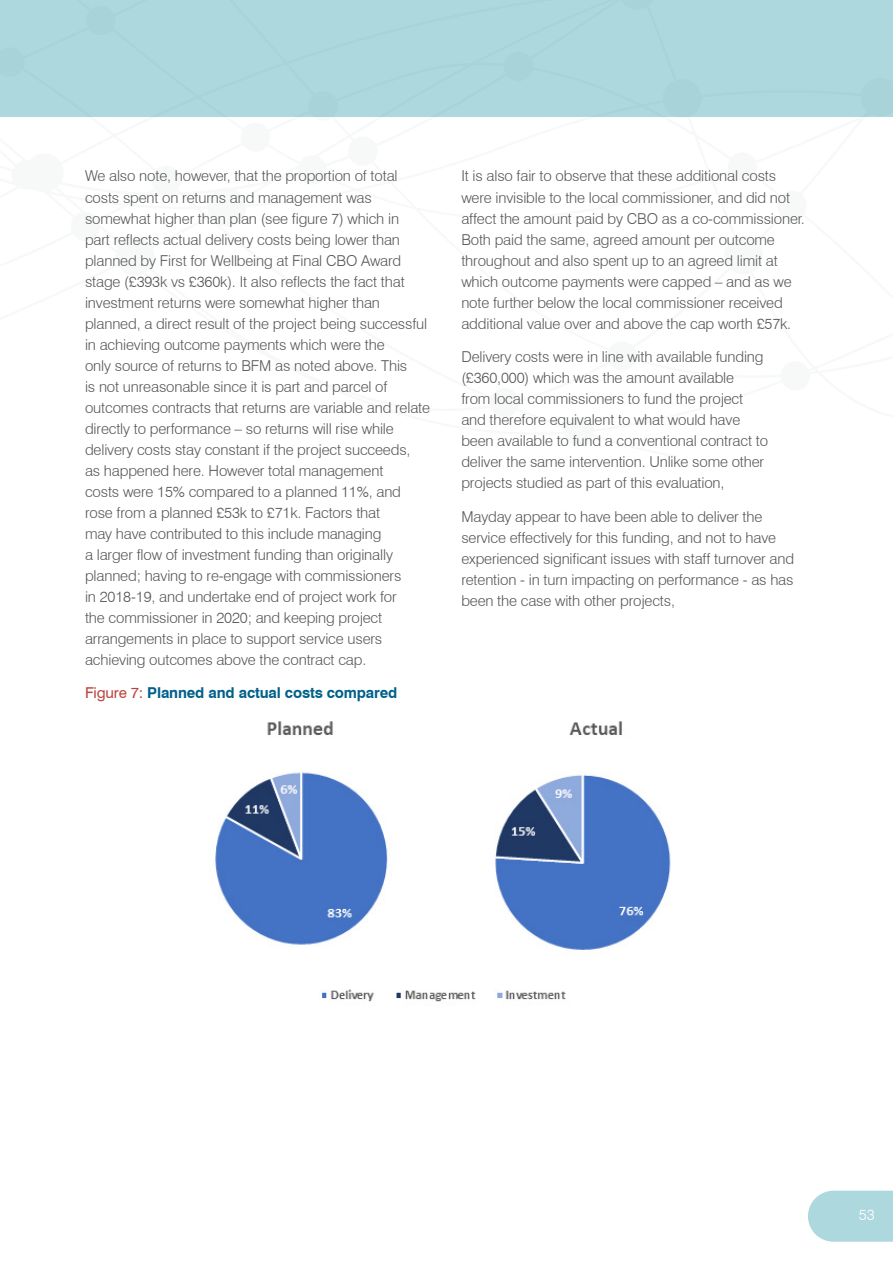
<style>
.page{position:relative;width:893px;height:1263px;background:#fff}
.page>*{position:absolute;margin:0;border:0;box-sizing:border-box;transform-origin:0 0}
.Body_Copy__P{font:300 15px/21px "Swiss 721 BT";letter-spacing:-.01em;color:#575757}
.Figure_Table_Heading__P{font:700 15px "Swiss 721 BT";letter-spacing:-.01em;color:#00618a}
.t1{font:300 15px "Swiss 721 BT";color:#fff}
.s1{font-family:"Swiss 721";font-weight:400;color:#bd423b}
</style>
<div class="page">
<div style="left:1px;top:0;width:892px;height:117px;background:#add9de"></div>
<svg style="left:0;top:0;width:1px;height:117px"></svg>
<img style="left:215px;top:721px;width:456px;height:281px">
<svg style="left:808px;top:1191px;width:85px;height:51px;background:#b2dbe0"></svg>
<p class="Body_Copy__P" style="left:85px;top:166px;width:347px">We also note, however, that the proportion of total costs spent on returns and management was somewhat higher than plan (see figure 7) which in<br>part reflects actual delivery costs being lower than planned by First for Wellbeing at Final CBO Award stage (£393k vs £360k). It also reflects the fact that investment returns were somewhat higher than planned, a direct result of the project being successful in achieving outcome payments which were the<br>only source of returns to BFM as noted above. This<br>is not unreasonable since it is part and parcel of outcomes contracts that returns are variable and relate directly to performance – so returns will rise while delivery costs stay constant if the project succeeds,<br>as happened here. However total management<br>costs were 15% compared to a planned 11%, and rose from a planned £53k to £71k. Factors that<br>may have contributed to this include managing<br>a larger flow of investment funding than originally planned; having to re-engage with commissioners<br>in 2018-19, and undertake end of project work for<br>the commissioner in 2020; and keeping project arrangements in place to support service users achieving outcomes above the contract cap.</p>
<p class="Body_Copy__P" style="left:461px;top:166px;width:345px">It is also fair to observe that these additional costs were invisible to the local commissioner, and did not affect the amount paid by CBO as a co-commissioner.<br>Both paid the same, agreed amount per outcome throughout and also spent up to an agreed limit at which outcome payments were capped – and as we note further below the local commissioner received additional value over and above the cap worth £57k.</p>
<p class="Body_Copy__P" style="left:461px;top:346px;width:308px">Delivery costs were in line with available funding (£360,000) which was the amount available<br>from local commissioners to fund the project and therefore equivalent to what would have been available to fund a conventional contract to deliver the same intervention. Unlike some other projects studied as part of this evaluation,</p>
<p class="Body_Copy__P" style="left:461px;top:506px;width:334px">Mayday appear to have been able to deliver the service effectively for this funding, and not to have experienced significant issues with staff turnover and retention - in turn impacting on performance - as has been the case with other projects,</p>
<p class="Figure_Table_Heading__P" style="left:85px;top:682px;width:314px"><span class="s1">Figure 7:</span> Planned and actual costs compared</p>
<p class="t1" style="left:859px;top:1206px;width:17px">53</p>
</div>
